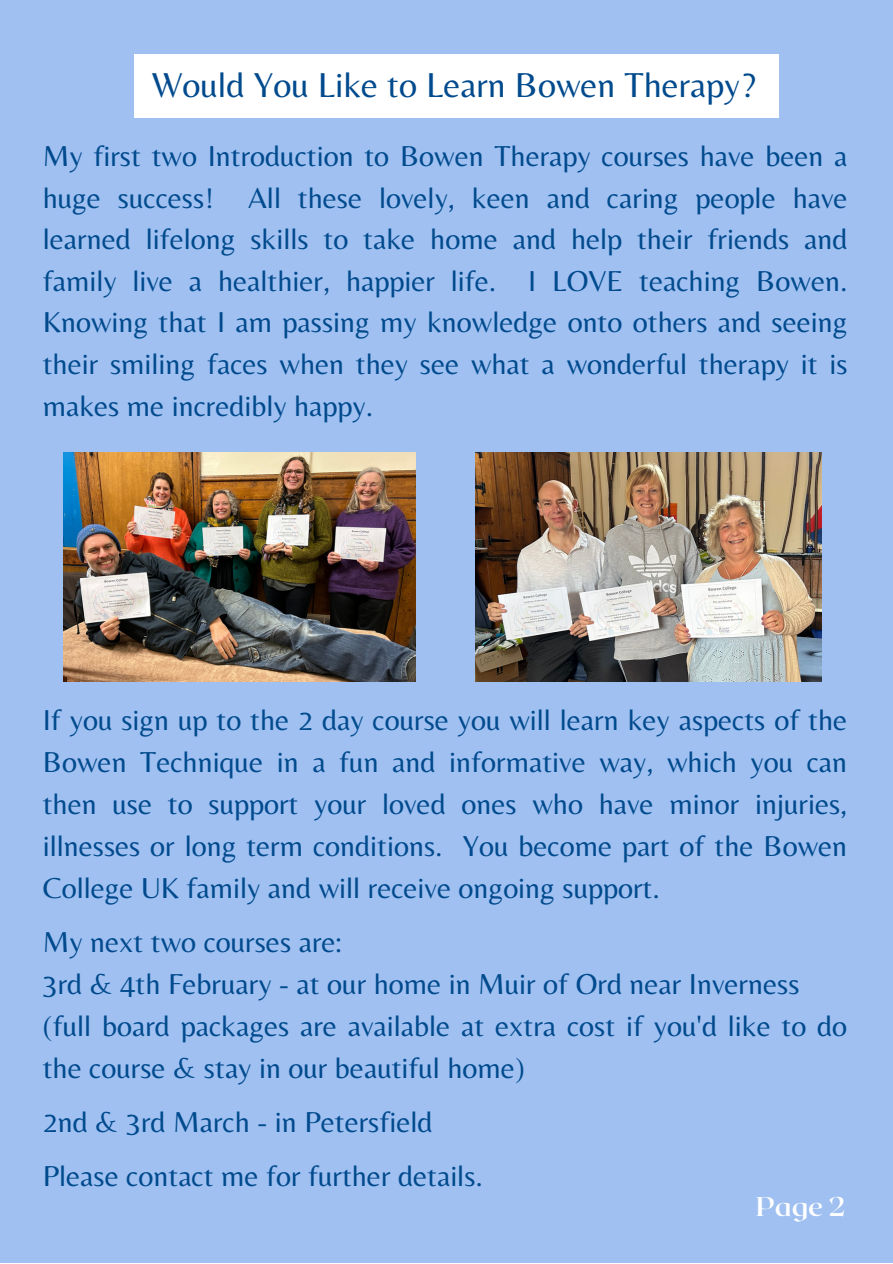
<style>
.page{position:relative;width:893px;height:1264px;background:#fff}
.page>*{position:absolute;margin:0;border:0;box-sizing:border-box;transform-origin:0 0}
.t1{font:36px "Belleza";color:#004a8d}
.t2{font:30px/41.5px "Belleza";color:#004a8d;text-align:justify}
.t3{font:700 27px "Roxborough CF";color:#fff}
</style>
<div class="page">
<div style="left:0;top:0;width:892px;height:1262px;background:#9fc0f1"></div>
<img style="left:63px;top:453px;width:352px;height:228px">
<img style="left:475px;top:453px;width:346px;height:228px">
<div style="left:135px;top:55px;width:643px;height:63px;background:#fff"></div>
<p class="t1" style="left:152px;top:64px;width:605px">Would You Like to Learn Bowen Therapy?</p>
<p class="t2" style="left:43px;top:135px;width:806px">My first two Introduction to Bowen Therapy courses have been a huge success! All these lovely, keen and caring people have learned lifelong skills to take home and help their friends and family live a healthier, happier life. I LOVE teaching Bowen.<br>Knowing that I am passing my knowledge onto others and seeing their smiling faces when they see what a wonderful therapy it is makes me incredibly happy.</p>
<p class="t2" style="left:43px;top:699px;width:806px;line-height:42px">If you sign up to the 2 day course you will learn key aspects of the Bowen Technique in a fun and informative way, which you can then use to support your loved ones who have minor injuries, illnesses or long term conditions. You become part of the Bowen College UK family and will receive ongoing support.</p>
<p class="t2" style="left:43px;top:921px;width:300px">My next two courses are:</p>
<p class="t2" style="left:43px;top:963px;width:758px">3rd &amp; 4th February - at our home in Muir of Ord near Inverness</p>
<p class="t2" style="left:43px;top:1004px;width:806px;line-height:42px">(full board packages are available at extra cost if you'd like to do the course &amp; stay in our beautiful home)</p>
<p class="t2" style="left:43px;top:1100px;width:391px">2nd &amp; 3rd March - in Petersfield</p>
<p class="t2" style="left:43px;top:1154px;width:441px">Please contact me for further details.</p>
<p class="t3" style="left:756px;top:1188px;width:91px">Page 2</p>
</div>
